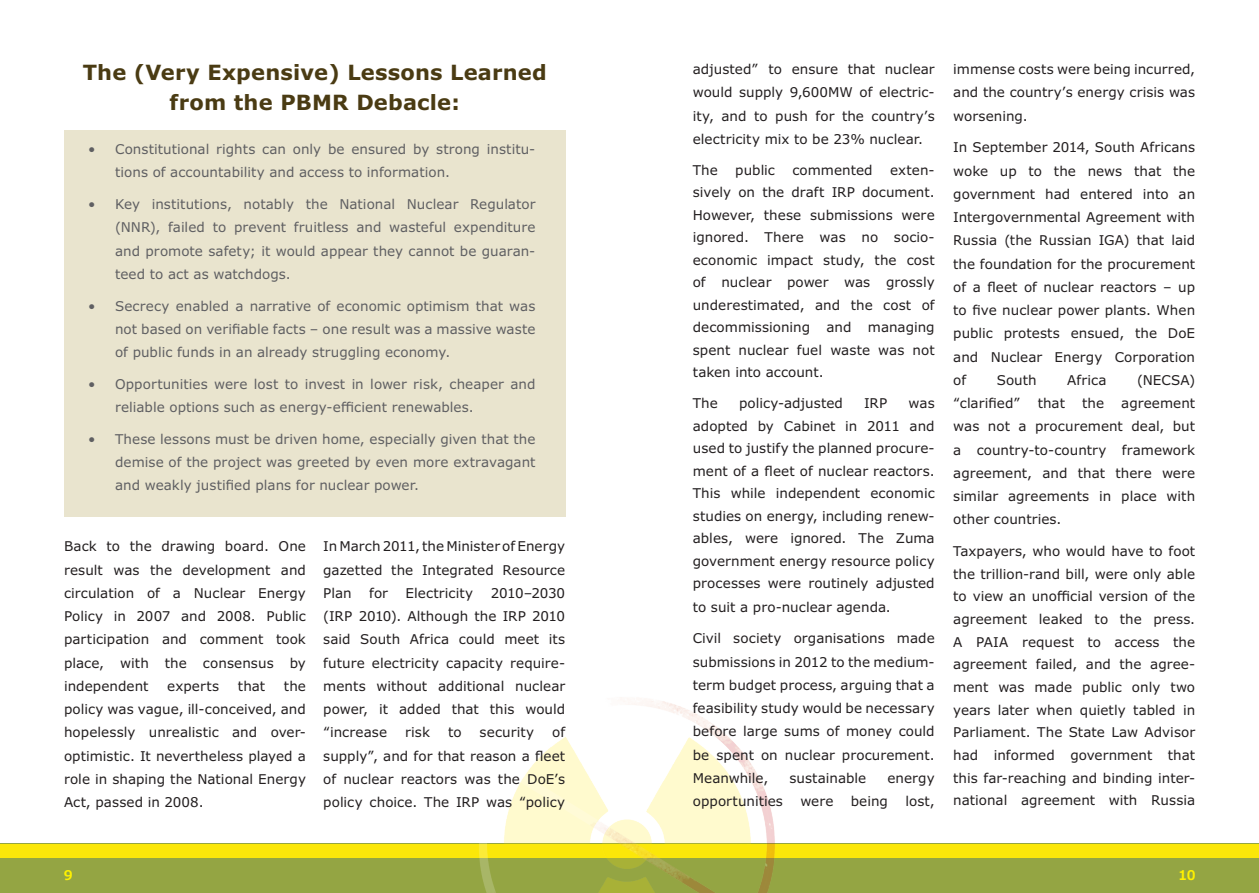
<style>
.page{position:relative;width:1259px;height:893px;background:#fff}
.page>*{position:absolute;margin:0;border:0;box-sizing:border-box;transform-origin:0 0}
.t1{font:700 21px/30px "Verdana Pro";letter-spacing:.01em;color:#4a3b13;text-align:center}
.t2{font:13.5px/23.2px "Verdana Pro";letter-spacing:.005em;color:#231f20;text-align:justify}
.t3{font:13.5px/23.2px "Verdana Pro";letter-spacing:.005em;color:#5f5f62;text-align:justify}
.t4{font:600 13.5px "Verdana Pro";color:#fff101}
</style>
<div class="page">
<div style="left:0;top:844px;width:1259px;height:49px;background:#94a543"></div>
<div style="left:0;top:844px;width:1259px;height:13px;background:#fbe709"></div>
<img style="left:473px;top:700px;width:304px;height:193px">
<div style="left:64px;top:130px;width:501px;height:387px;background:#e9e4ce"></div>
<h1 class="t1" style="left:83px;top:57px;width:465px">The (Very Expensive) Lessons Learned from the PBMR Debacle:</h1>
<p class="t3" style="left:115px;top:138px;width:422px;text-indent:-27px">• Constitutional rights can only be ensured by strong institu&shy;tions of accountability and access to information.</p>
<p class="t3" style="left:115px;top:193px;width:422px;text-indent:-27px">• Key institutions, notably the National Nuclear Regulator (NNR), failed to prevent fruitless and wasteful expenditure and promote safety; it would appear they cannot be guaran&shy;teed to act as watchdogs.</p>
<p class="t3" style="left:115px;top:294px;width:422px;text-indent:-27px">• Secrecy enabled a narrative of economic optimism that was not based on verifiable facts – one result was a massive waste of public funds in an already struggling economy.</p>
<p class="t3" style="left:115px;top:373px;width:422px;text-indent:-27px">• Opportunities were lost to invest in lower risk, cheaper and reliable options such as energy-efficient renewables.</p>
<p class="t3" style="left:115px;top:428px;width:422px;text-indent:-27px">• These lessons must be driven home, especially given that the demise of the project was greeted by even more extravagant and weakly justified plans for nuclear power.</p>
<p class="t2" style="left:64px;top:535px;width:243px">Back to the drawing board. One result was the development and circulation of a Nuclear Energy Policy in 2007 and 2008. Public participation and comment took place, with the consensus by independent</p>
<p class="t2" style="left:64px;top:675px;width:243px;text-indent:220px">the policy was vague, ill-conceived, and hopelessly unrealistic and over&shy;optimistic. It nevertheless played a role in shaping the National Energy Act, passed in 2008.</p>
<p class="t2" style="left:167px;top:675px;width:53px">experts</p>
<p class="t2" style="left:238px;top:675px;width:29px">that</p>
<p class="t2" style="left:323px;top:535px;width:243px">In March 2011, the Minister of Energy gazetted the Integrated Resource Plan</p>
<p class="t2" style="left:369px;top:582px;width:20px">for</p>
<p class="t2" style="left:405px;top:582px;width:69px">Electricity</p>
<p class="t2" style="left:323px;top:582px;width:243px;text-indent:167px">2010–2030 (IRP 2010). Although the IRP 2010 said South Africa could meet its future electricity capacity require&shy;ments without additional nuclear power, it added that this would “increase</p>
<p class="t2" style="left:323px;top:721px;width:243px;text-indent:229px">of supply”, and for that reason a fleet of nuclear reactors was the DoE’s policy choice. The IRP was “policy</p>
<p class="t2" style="left:405px;top:721px;width:26px">risk</p>
<p class="t2" style="left:448px;top:721px;width:15px">to</p>
<p class="t2" style="left:479px;top:721px;width:56px">security</p>
<p class="t2" style="left:693px;top:58px;width:243px">adjusted” to ensure that nuclear would supply 9,600MW of electric&shy;ity, and to push for the country’s electricity mix to be 23% nuclear.</p>
<p class="t2" style="left:693px;top:158px;width:27px">The</p>
<p class="t2" style="left:735px;top:158px;width:41px">public</p>
<p class="t2" style="left:792px;top:158px;width:82px">commented</p>
<p class="t2" style="left:693px;top:159px;width:243px;line-height:22.5px;text-indent:197px">exten&shy;sively on the draft IRP document.<br>However, these submissions were ignored. There was no socio&shy;economic impact study, the cost of nuclear power was grossly underestimated, and the cost of decommissioning and managing spent nuclear fuel waste was not taken into account.</p>
<p class="t2" style="left:693px;top:392px;width:27px">The</p>
<p class="t2" style="left:739px;top:392px;width:105px">policy-adjusted</p>
<p class="t2" style="left:864px;top:392px;width:25px">IRP</p>
<p class="t2" style="left:693px;top:392px;width:243px;line-height:22.6px;text-indent:216px">was adopted by Cabinet in 2011 and used to justify the planned procure&shy;ment of a fleet of nuclear reactors.<br>This while independent economic studies on energy, including renew&shy;ables, were ignored. The Zuma government energy resource policy processes were routinely adjusted to suit a pro-nuclear agenda.</p>
<p class="t2" style="left:693px;top:627px;width:243px">Civil society organisations made submissions in 2012 to the medium&shy;term budget process, arguing that a feasibility study would be necessary before large sums of money could be spent on nuclear procurement.<br>Meanwhile,</p>
<p class="t2" style="left:789px;top:767px;width:78px">sustainable</p>
<p class="t2" style="left:887px;top:767px;width:49px">energy</p>
<p class="t2" style="left:693px;top:790px;width:92px">opportunities</p>
<p class="t2" style="left:800px;top:790px;width:35px">were</p>
<p class="t2" style="left:851px;top:790px;width:39px">being</p>
<p class="t2" style="left:905px;top:790px;width:31px">lost,</p>
<p class="t2" style="left:953px;top:58px;width:243px">immense costs were being incurred, and the country’s energy crisis was worsening.</p>
<p class="t2" style="left:953px;top:136px;width:243px">In September 2014, South Africans woke up to the news that the government had entered into an Intergovernmental Agreement with Russia (the Russian IGA) that laid the foundation for the procurement of a fleet of nuclear reactors – up to five nuclear power plants. When public protests ensued, the DoE and Nuclear Energy Corporation of</p>
<p class="t2" style="left:996px;top:368px;width:42px">South</p>
<p class="t2" style="left:1067px;top:368px;width:41px">Africa</p>
<p class="t2" style="left:1137px;top:368px;width:60px">(NECSA)</p>
<p class="t2" style="left:953px;top:392px;width:69px">“clarified”</p>
<p class="t2" style="left:1037px;top:392px;width:29px">that</p>
<p class="t2" style="left:1082px;top:392px;width:24px">the</p>
<p class="t2" style="left:953px;top:392px;width:243px;text-indent:168px">agreement was not a procurement deal, but a country-to-country framework agreement, and that there were similar agreements in place with other countries.</p>
<p class="t2" style="left:953px;top:540px;width:243px;line-height:22.6px">Taxpayers, who would have to foot the trillion-rand bill, were only able to view an unofficial version of the agreement leaked to the press.<br>A PAIA request to access the agreement failed, and the agree&shy;ment was made public only two years later when quietly tabled in Parliament. The State Law Advisor had informed government that this far-reaching and binding inter&shy;national agreement with Russia</p>
<p class="t4" style="left:64px;top:866px;width:10px">9</p>
<p class="t4" style="left:1178px;top:866px;width:19px">10</p>
</div>
